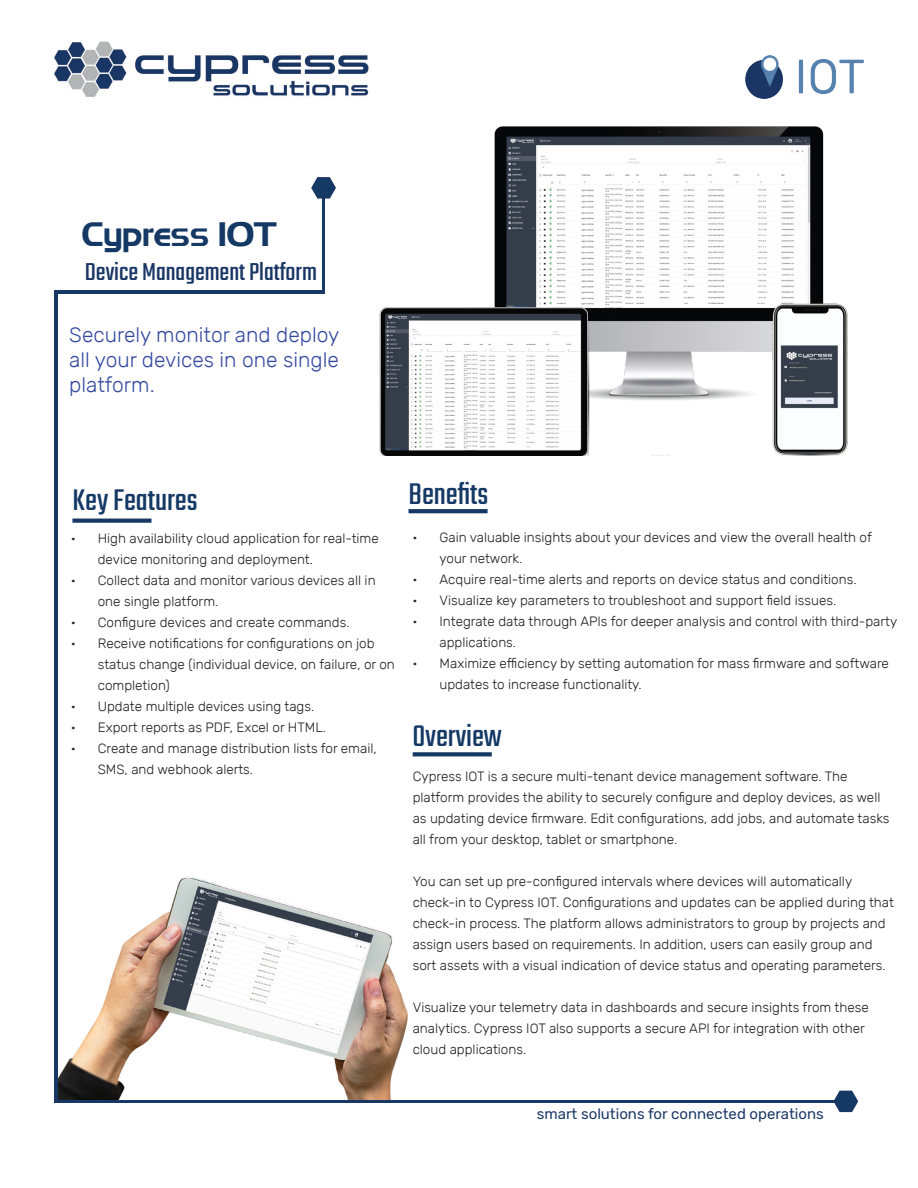
<style>
.page{position:relative;width:918px;height:1188px;background:#fff}
.page>*{position:absolute;margin:0;border:0;box-sizing:border-box;transform-origin:0 0}
.t1{font:33px "Teko";color:#153965}
.t2{font:33px "Niamey";color:#153965}
.t3{font:27px "Teko";color:#193665}
.t4{font:300 21px/25.2px "Rubik";color:#364a9f;text-align:justify}
.t5{font:15px "Rubik";color:#193665}
.t6{font:300 13.5px/21px "Rubik";color:#231f20}
</style>
<div class="page">
<img style="left:58px;top:877px;width:350px;height:223px">
<img style="left:54px;top:41px;width:315px;height:56px">
<hr style="left:322px;top:196px;width:3px;height:97px;background:#173764">
<hr style="left:54px;top:290px;width:270px;height:3px;background:#163865">
<hr style="left:54px;top:290px;width:4px;height:812px;background:#173764">
<hr style="left:54px;top:1100px;width:785px;height:3px;background:#173764">
<svg style="left:311px;top:177px;width:25px;height:22px"></svg>
<svg style="left:72px;top:519px;width:80px;height:4px"></svg>
<svg style="left:409px;top:509px;width:79px;height:4px"></svg>
<svg style="left:413px;top:752px;width:79px;height:4px"></svg>
<svg style="left:834px;top:1090px;width:25px;height:23px"></svg>
<img style="left:746px;top:56px;width:118px;height:43px">
<img style="left:380px;top:126px;width:467px;height:330px">
<p class="t2" style="left:82px;top:214px;width:196px">Cypress IOT</p>
<p class="t3" style="left:85px;top:257px;width:234px">Device Management Platform</p>
<p class="t4" style="left:69px;top:322px;width:271px">Securely monitor and deploy all your devices in one single platform.</p>
<p class="t1" style="left:72px;top:482px;width:127px">Key Features</p>
<p class="t1" style="left:409px;top:476px;width:81px">Benefits</p>
<p class="t6" style="left:98px;top:528px;width:283px;text-indent:-27px">• High availability cloud application for real-time device monitoring and deployment.</p>
<p class="t6" style="left:98px;top:570px;width:279px;text-indent:-27px">• Collect data and monitor various devices all in one single platform.</p>
<p class="t6" style="left:71px;top:612px;width:280px">• Configure devices and create commands.</p>
<p class="t6" style="left:98px;top:633px;width:299px;text-indent:-27px">• Receive notifications for configurations on job status change (individual device, on failure, or on completion)</p>
<p class="t6" style="left:71px;top:696px;width:245px">• Update multiple devices using tags.</p>
<p class="t6" style="left:71px;top:717px;width:257px">• Export reports as PDF, Excel or HTML.</p>
<p class="t6" style="left:98px;top:738px;width:280px;text-indent:-27px">• Create and manage distribution lists for email,<br>SMS, and webhook alerts.</p>
<p class="t6" style="left:440px;top:527px;width:434px;text-indent:-27px">• Gain valuable insights about your devices and view the overall health of your network.</p>
<p class="t6" style="left:413px;top:569px;width:446px">• Acquire real-time alerts and reports on device status and conditions.</p>
<p class="t6" style="left:413px;top:590px;width:425px">• Visualize key parameters to troubleshoot and support field issues.</p>
<p class="t6" style="left:440px;top:611px;width:459px;text-indent:-27px">• Integrate data through APIs for deeper analysis and control with third-party applications.</p>
<p class="t6" style="left:440px;top:653px;width:451px;text-indent:-27px">• Maximize efficiency by setting automation for mass firmware and software updates to increase functionality.</p>
<p class="t1" style="left:413px;top:718px;width:91px">Overview</p>
<p class="t6" style="left:413px;top:766px;width:436px">Cypress IOT is a secure multi-tenant device management software. The</p>
<p class="t6" style="left:413px;top:787px;width:478px">platform provides the ability to securely configure and deploy devices, as well as updating device firmware. Edit configurations, add jobs, and automate tasks all from your desktop, tablet or smartphone.</p>
<p class="t6" style="left:413px;top:871px;width:441px">You can set up pre-configured intervals where devices will automatically</p>
<p class="t6" style="left:413px;top:892px;width:483px">check-in to Cypress IOT. Configurations and updates can be applied during that</p>
<p class="t6" style="left:413px;top:913px;width:474px">check-in process. The platform allows administrators to group by projects and assign users based on requirements. In addition, users can easily group and sort assets with a visual indication of device status and operating parameters.</p>
<p class="t6" style="left:413px;top:997px;width:458px">Visualize your telemetry data in dashboards and secure insights from these</p>
<p class="t6" style="left:413px;top:1018px;width:454px">analytics. Cypress IOT also supports a secure API for integration with other cloud applications.</p>
<p class="t5" style="left:537px;top:1105px;width:289px">smart solutions for connected operations</p>
</div>
